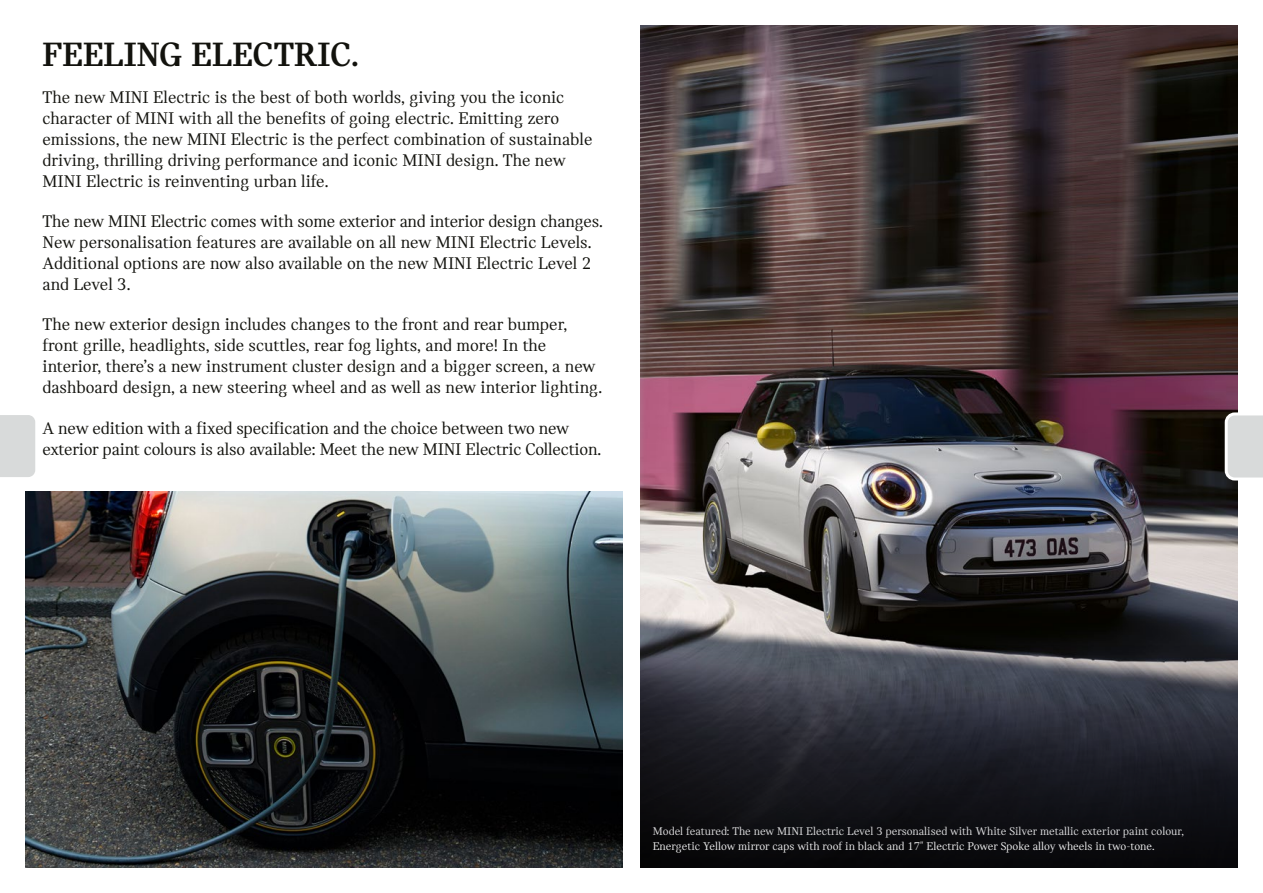
<style>
.page{position:relative;width:1263px;height:893px;background:#fff}
.page>*{position:absolute;margin:0;border:0;box-sizing:border-box;transform-origin:0 0}
.t1{font:700 36px "MINI Serif";color:#12120d}
.t2{font:18px/21px "MINI Serif";color:#12120d}
.t3{font:12px/15px "MINI Serif";color:#fff}
</style>
<div class="page">
<img style="left:26px;top:491px;width:597px;height:376px">
<img style="left:640px;top:26px;width:597px;height:619px">
<svg style="left:640px;top:645px;width:597px;height:222px;background:#25262d"></svg>
<svg style="left:1225px;top:412px;width:38px;height:68px;background:#dadcdc"></svg>
<div style="left:0;top:415px;width:36px;height:62px;background:#d8dada"></div>
<h1 class="t1" style="left:43px;top:34px;width:318px">FEELING ELECTRIC.</h1>
<p class="t2" style="left:43px;top:87px;width:551px">The new MINI Electric is the best of both worlds, giving you the iconic character of MINI with all the benefits of going electric. Emitting zero emissions, the new MINI Electric is the perfect combination of sustainable driving, thrilling driving performance and iconic MINI design. The new MINI Electric is reinventing urban life.</p>
<p class="t2" style="left:43px;top:211px;width:562px">The new MINI Electric comes with some exterior and interior design changes.<br>New personalisation features are available on all new MINI Electric Levels.<br>Additional options are now also available on the new MINI Electric Level 2 and Level 3.</p>
<p class="t2" style="left:43px;top:314px;width:561px">The new exterior design includes changes to the front and rear bumper, front grille, headlights, side scuttles, rear fog lights, and more! In the interior, there’s a new instrument cluster design and a bigger screen, a new dashboard design, a new steering wheel and as well as new interior lighting.</p>
<p class="t2" style="left:43px;top:417px;width:560px">A new edition with a fixed specification and the choice between two new exterior paint colours is also available: Meet the new MINI Electric Collection.</p>
<p class="t3" style="left:653px;top:824px;width:533px">Model featured: The new MINI Electric Level 3 personalised with White Silver metallic exterior paint colour,<br>Energetic Yellow mirror caps with roof in black and 17" Electric Power Spoke alloy wheels in two-tone.</p>
</div>
